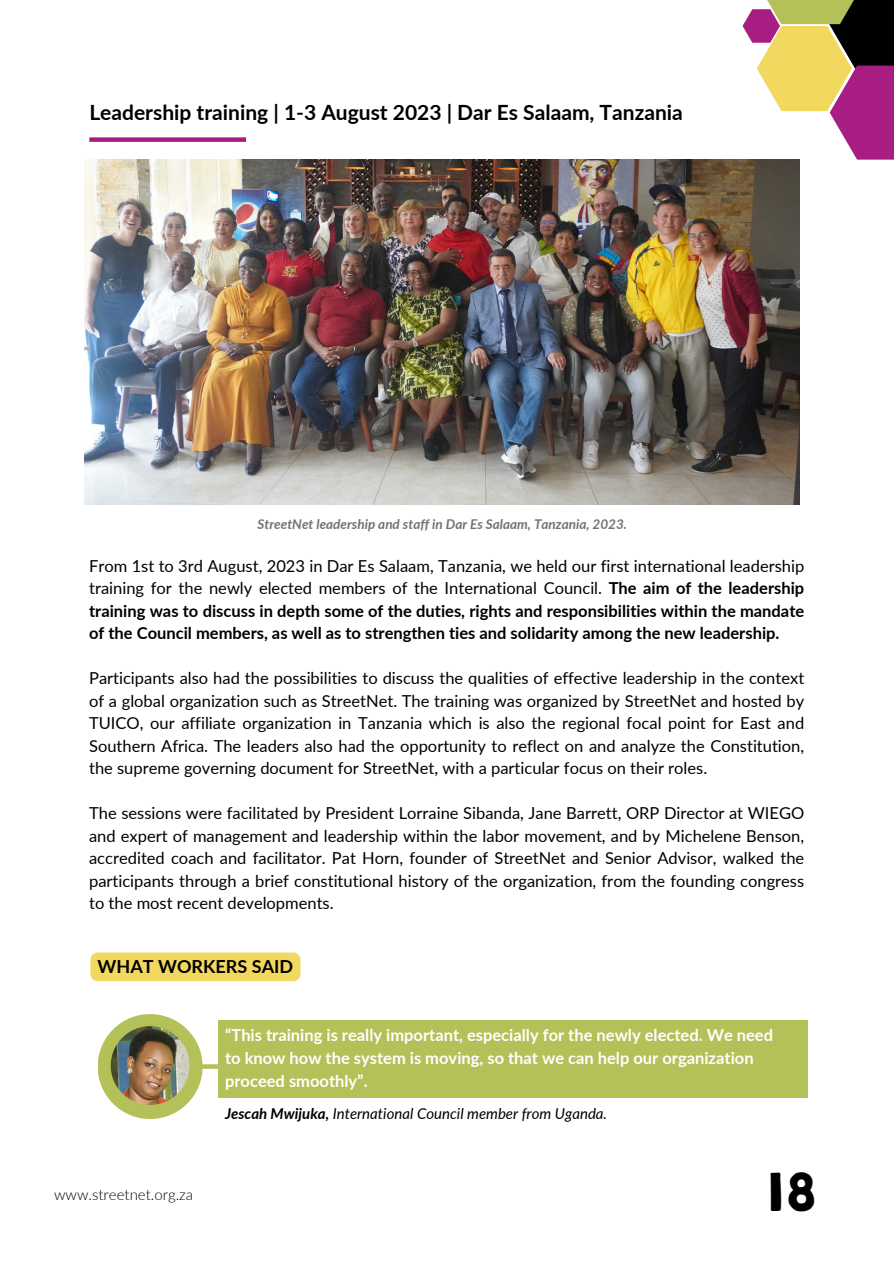
<style>
.page{position:relative;width:894px;height:1264px;background:#fff}
.page>*{position:absolute;margin:0;border:0;box-sizing:border-box;transform-origin:0 0}
.t1{font:47.25px "KGHAPPY Solid";color:#000}
.t2{font:700 21px "Lato";color:#000}
.t3{font:700 18px "Lato";color:#000}
.t4{font:16.5px/22.5px "Lato";color:#000;text-align:justify}
.t5{font:700 16.5px/22.5px "Lato";color:#000;text-align:justify}
.t6{font:700 16.5px/22.5px "Lato";color:#fff}
.t7{font:italic 15px "Lato";color:#000}
.t8{font:300 15px "Lato";color:#000}
.t9{font:italic 700 13.5px "Lato";color:#737373}
.s1{font-weight:400}
.s2{font-weight:700}
</style>
<div class="page">
<div style="left:810px;top:0;width:83px;height:105px;background:#000"></div>
<svg style="left:742px;top:9px;width:109px;height:102px"></svg>
<svg style="left:829px;top:66px;width:64px;height:94px;background:#ba4c8f"></svg>
<svg style="left:753px;top:0;width:101px;height:24px;background:#aba264"></svg>
<div style="left:89px;top:137px;width:157px;height:5px;background:#a81d81"></div>
<img style="left:85px;top:160px;width:714px;height:344px">
<div style="left:90px;top:952px;width:210px;height:29px;background:#f3d85f;border-radius:7px"></div>
<div style="left:98px;top:1014px;width:104px;height:104px;background:#b4c158;border-radius:50%"></div>
<img style="left:111px;top:1026px;width:78px;height:78px;border-radius:50%">
<div style="left:218px;top:1020px;width:589px;height:78px;background:#b4c158"></div>
<hr style="left:191px;top:1064px;width:27px;height:4px;background:#b4c158">
<p class="t2" style="left:89px;top:99px;width:595px">Leadership training | 1-3 August 2023 | Dar Es Salaam, Tanzania</p>
<h4 class="t9" style="left:257px;top:515px;width:371px">StreetNet leadership and staff in Dar Es Salaam, Tanzania, 2023.</h4>
<h5 class="t5" style="left:89px;top:554px;width:716px"><span class="s1">From 1st to 3rd August, 2023 in Dar Es Salaam, Tanzania, we held our first international leadership training for the newly elected members of the International Council.</span> The aim of the leadership training was to discuss in depth some of the duties, rights and responsibilities within the mandate of the Council members, as well as to strengthen ties and solidarity among the new leadership.</h5>
<h4 class="t4" style="left:89px;top:666px;width:716px">Participants also had the possibilities to discuss the qualities of effective leadership in the context of a global organization such as StreetNet. The training was organized by StreetNet and hosted by TUICO, our affiliate organization in Tanzania which is also the regional focal point for East and Southern Africa. The leaders also had the opportunity to reflect on and analyze the Constitution, the supreme governing document for StreetNet, with a particular focus on their roles.</h4>
<h4 class="t4" style="left:89px;top:801px;width:716px">The sessions were facilitated by President Lorraine Sibanda, Jane Barrett, ORP Director at WIEGO and expert of management and leadership within the labor movement, and by Michelene Benson, accredited coach and facilitator. Pat Horn, founder of StreetNet and Senior Advisor, walked the participants through a brief constitutional history of the organization, from the founding congress to the most recent developments.</h4>
<h2 class="t3" style="left:98px;top:955px;width:197px">WHAT WORKERS SAID</h2>
<p class="t8" style="left:54px;top:1185px;width:140px">www.streetnet.org.za</p>
<h3 class="t6" style="left:225px;top:1023px;width:549px">“This training is really important, especially for the newly elected. We need to know how the system is moving, so that we can help our organization proceed smoothly”.</h3>
<p class="t7" style="left:225px;top:1104px;width:383px"><span class="s2">Jescah Mwijuka,</span> International Council member from Uganda.</p>
<p class="t1" style="left:765px;top:1156px;width:52px">18</p>
</div>
